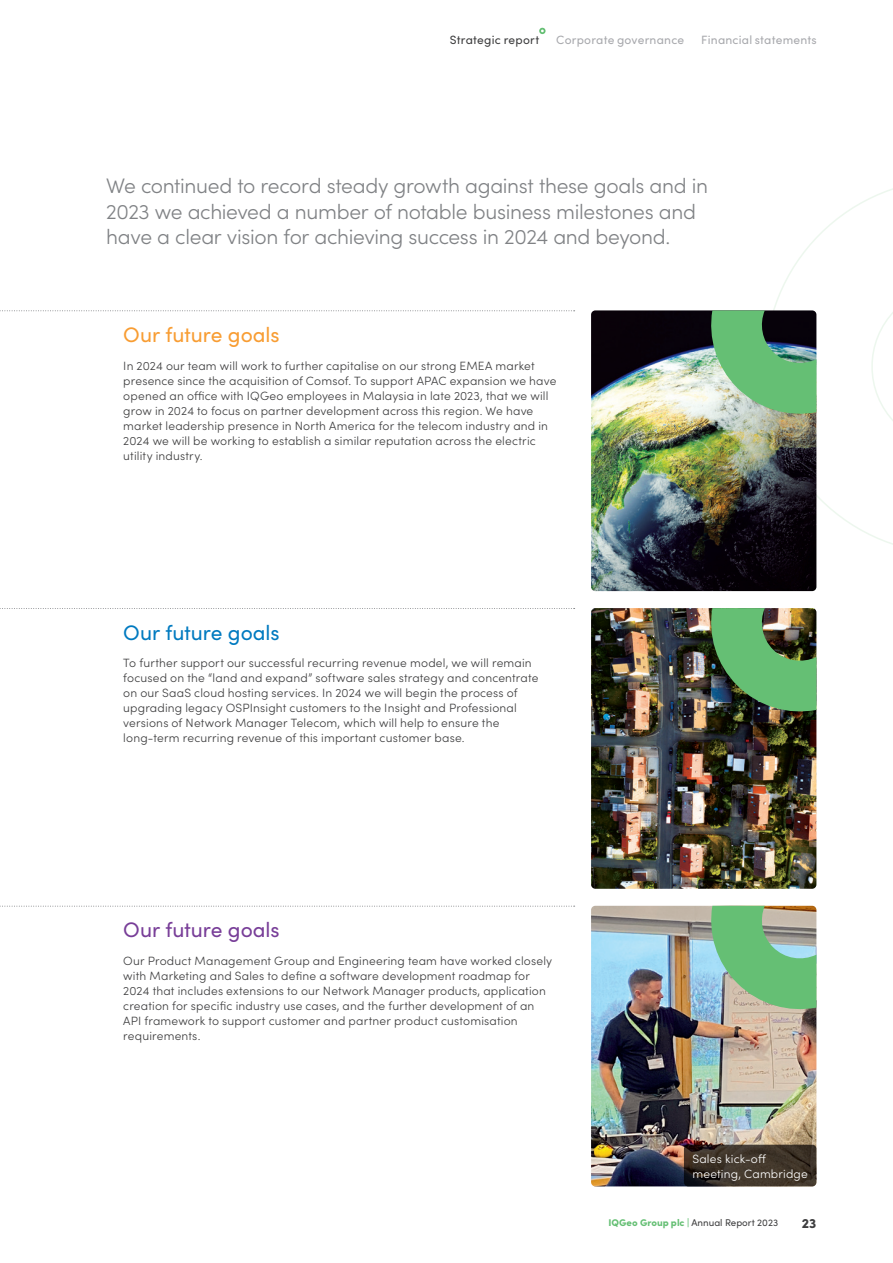
<style>
.page{position:relative;width:893px;height:1263px;background:#fff}
.page>*{position:absolute;margin:0;border:0;box-sizing:border-box;transform-origin:0 0}
.t1{font:300 21px/25.5px "Sofia Pro";letter-spacing:-.015em;color:#808285}
.t2{font:21px "Sofia Pro";letter-spacing:-.005em;color:#f89d33}
.t3{font:21px "Sofia Pro";letter-spacing:-.005em;color:#007ac0}
.t4{font:21px "Sofia Pro";letter-spacing:-.005em;color:#783e98}
.t5{font:900 13.5px "Sofia Pro";color:#3e3e3f}
.t6{font:300 12px/15px "Sofia Pro";letter-spacing:.015em;color:#3e3e3f}
.t7{font:12px "Sofia Pro";letter-spacing:.02em;color:#a8a9ad}
.t8{font:300 12px/15px "Sofia Pro";letter-spacing:.015em;color:#fff}
.t9{font:12px "Sofia Pro";letter-spacing:.015em;color:#3e3e3f}
.t10{font:9.75px "Sofia Pro";color:#3e3e3f}
.s1{font-weight:900;color:#65bf74}
</style>
<div class="page">
<svg style="left:773px;top:188px;width:120px;height:386px"></svg>
<img style="left:591px;top:906px;width:225px;height:280px">
<svg style="left:684px;top:1145px;width:132px;height:41px;background:#3a3026"></svg>
<svg style="left:0;top:608px;width:575px;height:1px"></svg>
<svg style="left:0;top:310px;width:575px;height:1px"></svg>
<svg style="left:0;top:906px;width:575px;height:1px"></svg>
<img style="left:591px;top:310px;width:225px;height:281px">
<img style="left:591px;top:608px;width:225px;height:281px">
<img style="left:708px;top:310px;width:108px;height:107px">
<img style="left:708px;top:608px;width:108px;height:107px">
<svg style="left:708px;top:906px;width:108px;height:107px;background:#84b98d"></svg>
<svg style="left:539px;top:27px;width:7px;height:7px"></svg>
<p class="t9" style="left:450px;top:31px;width:91px">Strategic report</p>
<p class="t7" style="left:556px;top:31px;width:129px">Corporate governance</p>
<p class="t7" style="left:701px;top:31px;width:117px">Financial statements</p>
<h1 class="t1" style="left:106px;top:172px;width:603px">We continued to record steady growth against these goals and in<br>2023 we achieved a number of notable business milestones and have a clear vision for achieving success in 2024 and beyond.</h1>
<h1 class="t2" style="left:123px;top:319px;width:158px">Our future goals</h1>
<p class="t6" style="left:123px;top:357px;width:435px">In 2024 our team will work to further capitalise on our strong EMEA market presence since the acquisition of Comsof. To support APAC expansion we have opened an office with IQGeo employees in Malaysia in late 2023, that we will grow in 2024 to focus on partner development across this region. We have market leadership presence in North America for the telecom industry and in 2024 we will be working to establish a similar reputation across the electric utility industry.</p>
<h1 class="t3" style="left:123px;top:617px;width:158px">Our future goals</h1>
<p class="t6" style="left:123px;top:655px;width:417px">To further support our successful recurring revenue model, we will remain focused on the “land and expand” software sales strategy and concentrate on our SaaS cloud hosting services. In 2024 we will begin the process of upgrading legacy OSPInsight customers to the Insight and Professional versions of Network Manager Telecom, which will help to ensure the long-term recurring revenue of this important customer base.</p>
<h1 class="t4" style="left:123px;top:914px;width:158px">Our future goals</h1>
<p class="t6" style="left:123px;top:953px;width:430px">Our Product Management Group and Engineering team have worked closely with Marketing and Sales to define a software development roadmap for 2024 that includes extensions to our Network Manager products, application creation for specific industry use cases, and the further development of an API framework to support customer and partner product customisation requirements.</p>
<p class="t8" style="left:692px;top:1150px;width:117px">Sales kick-off meeting, Cambridge</p>
<p class="t10" style="left:608px;top:1216px;width:171px"><span class="s1">IQGeo Group plc |</span> Annual Report 2023</p>
<p class="t5" style="left:802px;top:1212px;width:16px">23</p>
</div>
